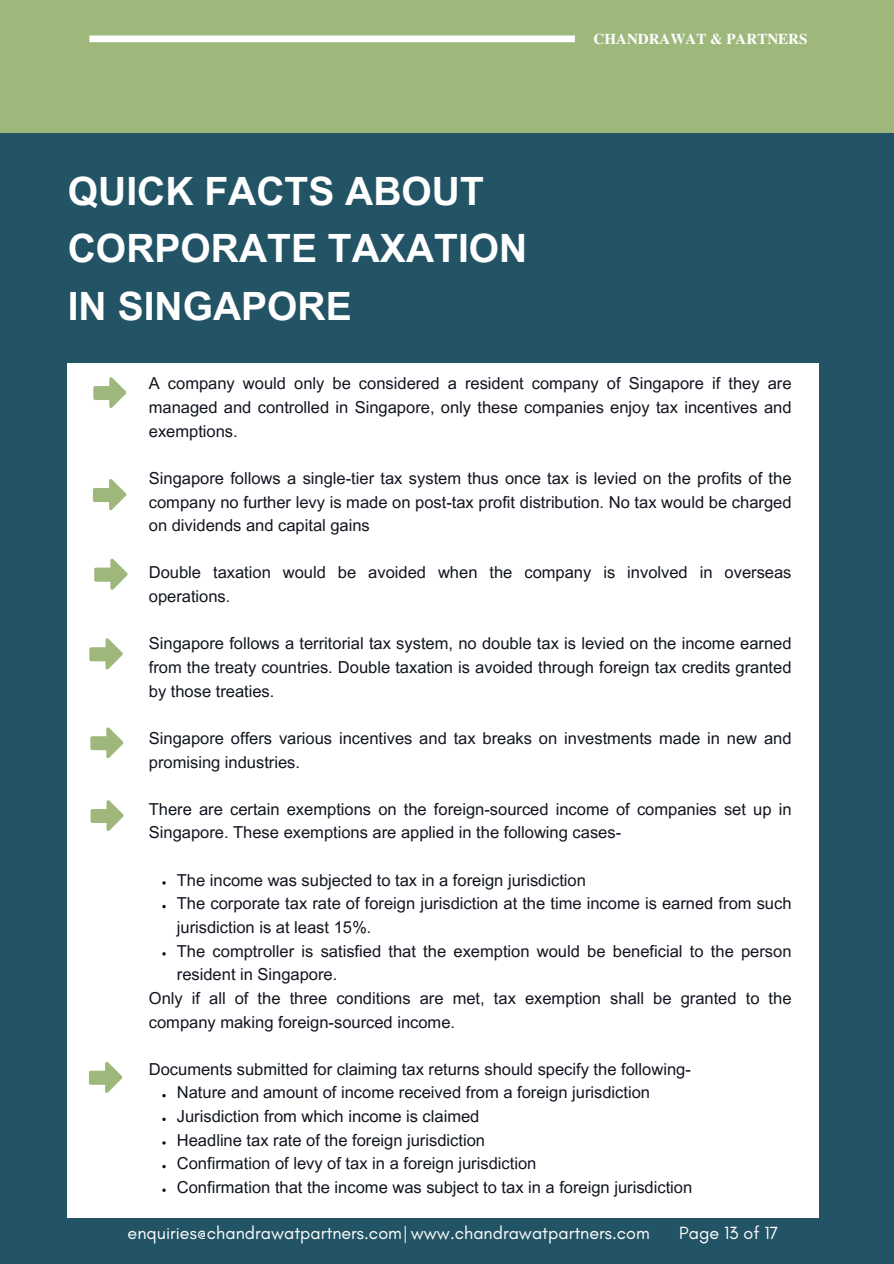
<style>
.page{position:relative;width:894px;height:1264px;background:#fff}
.page>*{position:absolute;margin:0;border:0;box-sizing:border-box;transform-origin:0 0}
.t1{font:700 39px/57.3px "Arial MT Pro";color:#fff}
.t2{font:18px "Glacial Indifference";color:#fff}
.t3{font:16.5px/23.7px "Arial MT Pro";color:#11151f}
.t4{font:700 15px "Te X Gyre Termes";color:#fff}
</style>
<div class="page">
<div style="left:0;top:0;width:893px;height:1263px;background:#235465"></div>
<div style="left:0;top:0;width:893px;height:132px;background:#9eb87c"></div>
<div style="left:68px;top:363px;width:750px;height:854px;background:#fff"></div>
<svg style="left:162px;top:881px;width:4px;height:3px"></svg>
<svg style="left:162px;top:904px;width:4px;height:4px"></svg>
<svg style="left:162px;top:952px;width:4px;height:3px"></svg>
<svg style="left:162px;top:1094px;width:4px;height:3px"></svg>
<svg style="left:162px;top:1141px;width:4px;height:3px"></svg>
<svg style="left:162px;top:1165px;width:4px;height:3px"></svg>
<svg style="left:93px;top:377px;width:33px;height:30px"></svg>
<svg style="left:89px;top:1061px;width:33px;height:31px"></svg>
<svg style="left:93px;top:479px;width:33px;height:31px"></svg>
<svg style="left:90px;top:727px;width:33px;height:30px"></svg>
<svg style="left:89px;top:638px;width:34px;height:31px"></svg>
<svg style="left:94px;top:558px;width:34px;height:32px"></svg>
<svg style="left:91px;top:800px;width:32px;height:30px"></svg>
<div style="left:89px;top:35px;width:485px;height:7px;background:#fff"></div>
<p class="t1" style="left:68px;top:167px;width:461px">QUICK FACTS ABOUT<br>CORPORATE TAXATION<br>IN SINGAPORE</p>
<p class="t4" style="left:593px;top:28px;width:215px">CHANDRAWAT &amp; PARTNERS</p>
<p class="t3" style="left:149px;top:374px;width:644px;text-align:justify">A company would only be considered a resident company of Singapore if they are managed and controlled in Singapore, only these companies enjoy tax incentives and exemptions.</p>
<p class="t3" style="left:149px;top:468px;width:644px;text-align:justify">Singapore follows a single-tier tax system thus once tax is levied on the profits of the company no further levy is made on post-tax profit distribution. No tax would be charged on dividends and capital gains</p>
<h1 class="t3" style="left:149px;top:563px;width:644px">Double taxation would be avoided when the company is involved in overseas operations.</h1>
<p class="t3" style="left:149px;top:634px;width:644px;text-align:justify">Singapore follows a territorial tax system, no double tax is levied on the income earned from the treaty countries. Double taxation is avoided through foreign tax credits granted by those treaties.</p>
<p class="t3" style="left:149px;top:728px;width:644px">Singapore offers various incentives and tax breaks on investments made in new and promising industries.</p>
<p class="t3" style="left:149px;top:799px;width:644px">There are certain exemptions on the foreign-sourced income of companies set up in<br>Singapore. These exemptions are applied in the following cases-</p>
<p class="t3" style="left:177px;top:870px;width:410px">The income was subjected to tax in a foreign jurisdiction</p>
<p class="t3" style="left:177px;top:893px;width:616px">The corporate tax rate of foreign jurisdiction at the time income is earned from such jurisdiction is at least 15%.</p>
<p class="t3" style="left:177px;top:941px;width:616px">The comptroller is satisfied that the exemption would be beneficial to the person resident in Singapore.</p>
<p class="t3" style="left:149px;top:988px;width:644px">Only if all of the three conditions are met, tax exemption shall be granted to the company making foreign-sourced income.</p>
<p class="t3" style="left:149px;top:1059px;width:543px">Documents submitted for claiming tax returns should specify the following-</p>
<p class="t3" style="left:177px;top:1082px;width:474px">Nature and amount of income received from a foreign jurisdiction</p>
<h2 class="t3" style="left:177px;top:1106px;width:304px">Jurisdiction from which income is claimed</h2>
<p class="t3" style="left:177px;top:1130px;width:309px">Headline tax rate of the foreign jurisdiction</p>
<p class="t3" style="left:177px;top:1153px;width:361px">Confirmation of levy of tax in a foreign jurisdiction</p>
<p class="t3" style="left:177px;top:1177px;width:517px">Confirmation that the income was subject to tax in a foreign jurisdiction</p>
<h2 class="t2" style="left:128px;top:1222px;width:523px">enquiries@chandrawatpartners.com| www.chandrawatpartners.com</h2>
<h2 class="t2" style="left:679px;top:1222px;width:101px">Page 13 of 17</h2>
</div>
